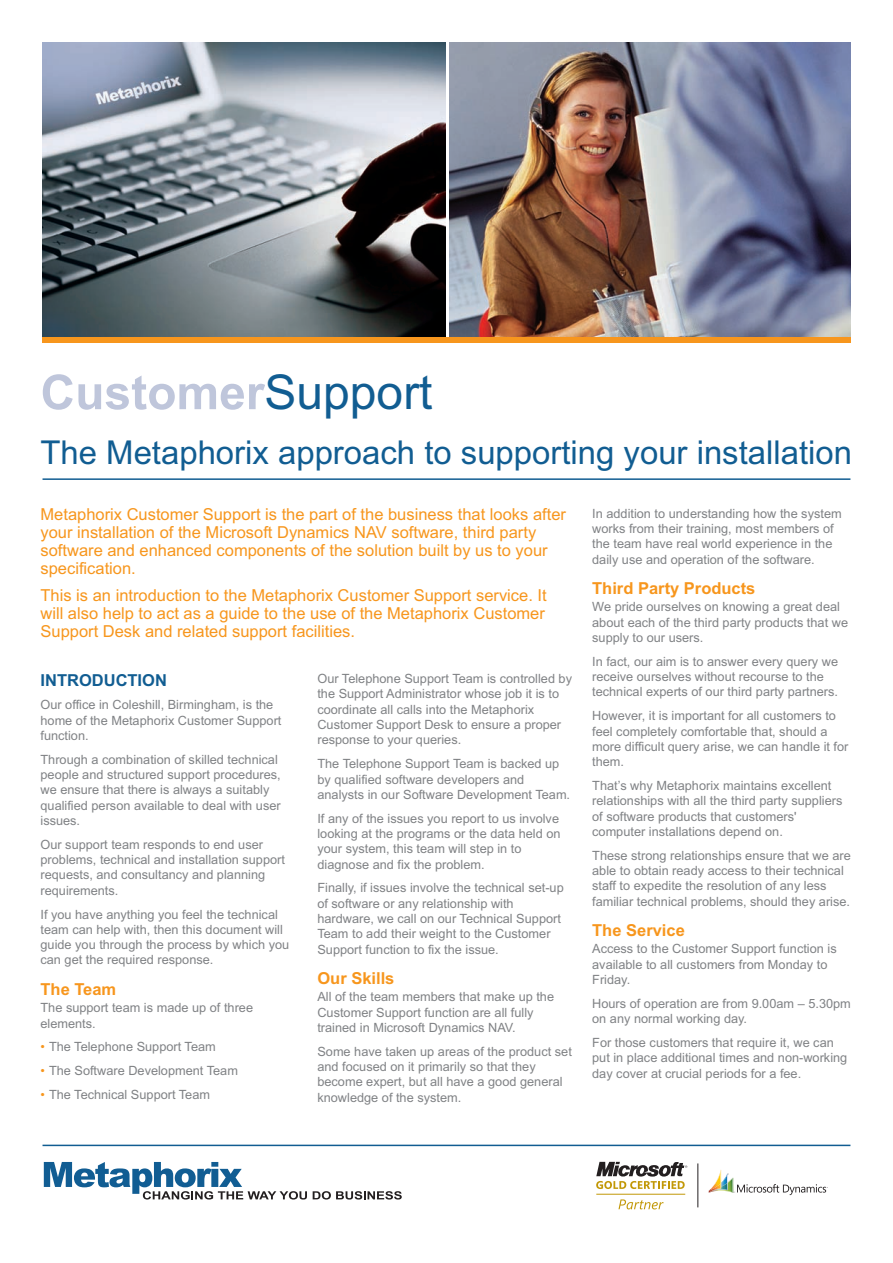
<style>
.page{position:relative;width:893px;height:1263px;background:#fff}
.page>*{position:absolute;margin:0;border:0;box-sizing:border-box;transform-origin:0 0}
.t1{font:48px "Arial";color:#115d92}
.t2{font:32.85px "Arial";color:#115d92}
.t3{font:16.5px/18px "Arial";color:#f7961d}
.t4{font:700 16.5px "Arial";color:#f7961d}
.t5{font:700 16.5px "Arial";color:#115d92}
.t6{font:12.75px/15.3px "Arial";color:#808285}
.s1{color:#f7961d}
</style>
<div class="page">
<img style="left:43px;top:43px;width:403px;height:295px">
<img style="left:450px;top:43px;width:401px;height:295px">
<hr style="left:43px;top:478px;width:807px;height:2px;background:#115d92">
<hr style="left:43px;top:1145px;width:807px;height:1px;background:#115d92">
<svg style="left:44px;top:1162px;width:263px;height:37px"></svg>
<svg style="left:313px;top:1191px;width:89px;height:8px"></svg>
<hr style="left:697px;top:1163px;width:1px;height:44px;background:#231f20">
<svg style="left:709px;top:1170px;width:119px;height:25px"></svg>
<hr style="left:596px;top:1194px;width:89px;height:1px;background:#c29807">
<svg style="left:618px;top:1199px;width:45px;height:10px"></svg>
<svg style="left:596px;top:1162px;width:91px;height:27px"></svg>
<div style="left:42px;top:338px;width:809px;height:5px;background:#f7961d"></div>
<svg style="left:43px;top:374px;width:222px;height:36px"></svg>
<p class="t1" style="left:265px;top:375px;width:170px">Support</p>
<p class="t2" style="left:40px;top:440px;width:813px">The Metaphorix approach to supporting your installation</p>
<p class="t3" style="left:40px;top:507px;width:527px">Metaphorix Customer Support is the part of the business that looks after your installation of the Microsoft Dynamics NAV software, third party software and enhanced components of the solution built by us to your specification.</p>
<p class="t3" style="left:40px;top:588px;width:508px;text-align:justify">This is an introduction to the Metaphorix Customer Support service. It will also help to act as a guide to the use of the Metaphorix Customer Support Desk and related support facilities.</p>
<p class="t5" style="left:40px;top:670px;width:128px">INTRODUCTION</p>
<p class="t6" style="left:40px;top:698px;width:242px">Our office in Coleshill, Birmingham, is the home of the Metaphorix Customer Support function.</p>
<p class="t6" style="left:40px;top:753px;width:242px">Through a combination of skilled technical people and structured support procedures, we ensure that there is always a suitably qualified person available to deal with user issues.</p>
<p class="t6" style="left:40px;top:838px;width:246px">Our support team responds to end user problems, technical and installation support requests, and consultancy and planning requirements.</p>
<p class="t6" style="left:40px;top:908px;width:250px">If you have anything you feel the technical team can help with, then this document will guide you through the process by which you can get the required response.</p>
<p class="t4" style="left:40px;top:980px;width:77px">The Team</p>
<p class="t6" style="left:40px;top:1001px;width:214px">The support team is made up of three elements.</p>
<p class="t6" style="left:40px;top:1040px;width:177px"><span class="s1">•</span> The Telephone Support Team</p>
<p class="t6" style="left:40px;top:1064px;width:199px"><span class="s1">•</span> The Software Development Team</p>
<p class="t6" style="left:40px;top:1088px;width:171px"><span class="s1">•</span> The Technical Support Team</p>
<p class="t6" style="left:317px;top:672px;width:256px">Our Telephone Support Team is controlled by the Support Administrator whose job it is to coordinate all calls into the Metaphorix Customer Support Desk to ensure a proper response to your queries.</p>
<p class="t6" style="left:317px;top:757px;width:254px">The Telephone Support Team is backed up by qualified software developers and analysts in our Software Development Team.</p>
<p class="t6" style="left:317px;top:812px;width:245px">If any of the issues you report to us involve looking at the programs or the data held on your system, this team will step in to diagnose and fix the problem.</p>
<p class="t6" style="left:317px;top:881px;width:248px">Finally, if issues involve the technical set-up of software or any relationship with hardware, we call on our Technical Support Team to add their weight to the Customer Support function to fix the issue.</p>
<p class="t4" style="left:317px;top:969px;width:79px">Our Skills</p>
<p class="t6" style="left:317px;top:990px;width:238px">All of the team members that make up the<br>Customer Support function are all fully trained in Microsoft Dynamics NAV.</p>
<p class="t6" style="left:317px;top:1045px;width:256px">Some have taken up areas of the product set and focused on it primarily so that they become expert, but all have a good general knowledge of the system.</p>
<p class="t6" style="left:592px;top:507px;width:251px">In addition to understanding how the system works from their training, most members of the team have real world experience in the daily use and operation of the software.</p>
<p class="t4" style="left:592px;top:579px;width:165px">Third Party Products</p>
<p class="t6" style="left:592px;top:601px;width:257px">We pride ourselves on knowing a great deal about each of the third party products that we supply to our users.</p>
<p class="t6" style="left:592px;top:655px;width:247px">In fact, our aim is to answer every query we receive ourselves without recourse to the technical experts of our third party partners.</p>
<p class="t6" style="left:592px;top:709px;width:258px">However, it is important for all customers to feel completely comfortable that, should a more difficult query arise, we can handle it for them.</p>
<p class="t6" style="left:592px;top:779px;width:252px">That’s why Metaphorix maintains excellent relationships with all the third party suppliers of software products that customers' computer installations depend on.</p>
<p class="t6" style="left:592px;top:849px;width:260px">These strong relationships ensure that we are able to obtain ready access to their technical staff to expedite the resolution of any less familiar technical problems, should they arise.</p>
<p class="t4" style="left:592px;top:921px;width:94px">The Service</p>
<p class="t6" style="left:592px;top:942px;width:246px">Access to the Customer Support function is available to all customers from Monday to<br>Friday.</p>
<p class="t6" style="left:592px;top:997px;width:260px">Hours of operation are from 9.00am – 5.30pm on any normal working day.</p>
<p class="t6" style="left:592px;top:1036px;width:257px">For those customers that require it, we can put in place additional times and non-working day cover at crucial periods for a fee.</p>
</div>
